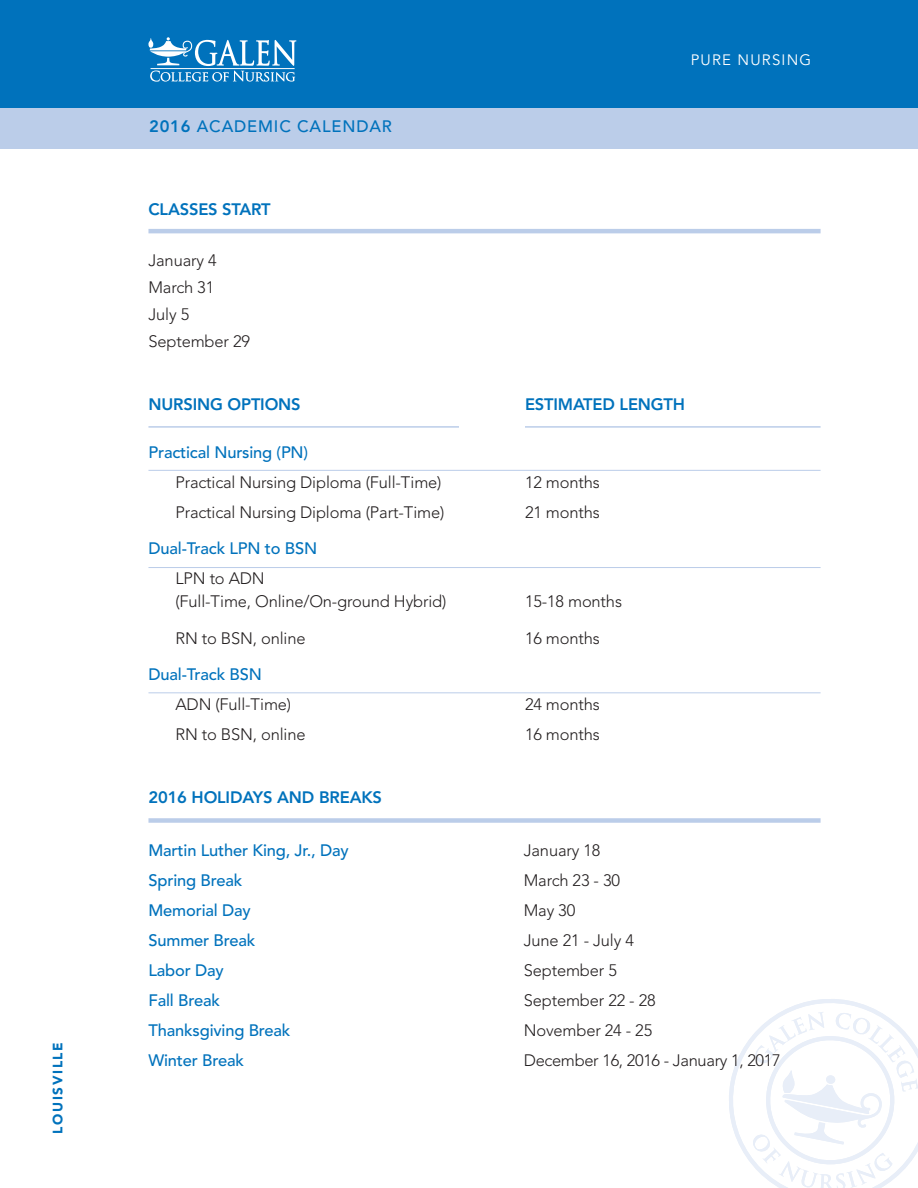
<style>
.page{position:relative;width:918px;height:1188px;background:#fff}
.page>*{position:absolute;margin:0;border:0;box-sizing:border-box;transform-origin:0 0}
.t1{font:300 16.5px/30px "Avenir";letter-spacing:-.01em;color:#231f20}
.t2{font:500 16.5px/30px "Avenir";letter-spacing:-.01em;color:#0072bc}
.t3{font:800 16.5px "Avenir";letter-spacing:-.01em;color:#0072bc}
.t4{font:500 16.5px "Avenir";letter-spacing:.05em;color:#0072bc}
.t5{font:15px "Avenir";letter-spacing:.08em;color:#fff}
.t6{font:900 13.5px "Avenir";letter-spacing:.125em;color:#0072bc}
.s1{font-weight:800}
.s2{font-weight:500;color:#0072bc}
.s3{font-weight:300;color:#231f20}
</style>
<div class="page">
<div style="left:0;top:0;width:918px;height:148px;background:#bbcde9"></div>
<div style="left:0;top:0;width:918px;height:108px;background:#0072bc"></div>
<svg style="left:148px;top:37px;width:148px;height:45px"></svg>
<hr style="left:151px;top:68px;width:144px;height:1px;background:#fff">
<hr style="left:148px;top:229px;width:673px;height:4px;background:#bbcde9">
<hr style="left:148px;top:426px;width:311px;height:2px;background:#bbcde9">
<hr style="left:525px;top:426px;width:296px;height:2px;background:#bbcde9">
<hr style="left:148px;top:470px;width:673px;height:1px;background:#bbcde9">
<hr style="left:148px;top:567px;width:673px;height:1px;background:#bbcde9">
<hr style="left:148px;top:693px;width:673px;height:1px;background:#bbcde9">
<div style="left:148px;top:818px;width:673px;height:5px;background:#bbcde9"></div>
<svg style="left:729px;top:999px;width:189px;height:189px"></svg>
<p class="t6" style="left:50px;top:1134px;width:93px;rotate:-90deg">LOUISVILLE</p>
<p class="t4" style="left:149px;top:117px;width:244px"><span class="s1">2016</span> ACADEMIC CALENDAR</p>
<p class="t5" style="left:691px;top:52px;width:122px">PURE NURSING</p>
<p class="t3" style="left:148px;top:200px;width:124px">CLASSES START</p>
<p class="t1" style="left:148px;top:245px;width:70px">January 4</p>
<p class="t1" style="left:148px;top:272px;width:67px">March 31</p>
<p class="t1" style="left:148px;top:299px;width:42px">July 5</p>
<p class="t1" style="left:148px;top:326px;width:103px">September 29</p>
<p class="t3" style="left:148px;top:394px;width:154px">NURSING OPTIONS</p>
<p class="t3" style="left:525px;top:394px;width:162px">ESTIMATED LENGTH</p>
<p class="t1" style="left:175px;top:437px;width:268px;text-indent:-27px"><span class="s2">Practical Nursing (PN)<br></span>Practical Nursing Diploma (Full-Time)</p>
<p class="t1" style="left:525px;top:467px;width:76px">12 months</p>
<p class="t1" style="left:175px;top:497px;width:270px">Practical Nursing Diploma (Part-Time)</p>
<p class="t1" style="left:525px;top:497px;width:76px">21 months</p>
<p class="t2" style="left:175px;top:534px;width:143px;text-indent:-27px">Dual-Track LPN to BSN<br><span class="s3">LPN to ADN</span></p>
<p class="t1" style="left:175px;top:586px;width:272px">(Full-Time, Online/On-ground Hybrid)</p>
<p class="t1" style="left:525px;top:586px;width:99px">15-18 months</p>
<p class="t1" style="left:175px;top:623px;width:132px">RN to BSN, online</p>
<p class="t1" style="left:525px;top:623px;width:76px">16 months</p>
<p class="t1" style="left:175px;top:660px;width:117px;text-indent:-27px"><span class="s2">Dual-Track BSN<br></span>ADN (Full-Time)</p>
<p class="t1" style="left:525px;top:690px;width:76px">24 months</p>
<p class="t1" style="left:175px;top:720px;width:132px">RN to BSN, online</p>
<p class="t1" style="left:525px;top:720px;width:76px">16 months</p>
<p class="t3" style="left:148px;top:787px;width:235px">2016 HOLIDAYS AND BREAKS</p>
<p class="t2" style="left:148px;top:836px;width:202px">Martin Luther King, Jr., Day</p>
<p class="t2" style="left:148px;top:866px;width:95px">Spring Break</p>
<p class="t2" style="left:148px;top:896px;width:104px">Memorial Day</p>
<p class="t2" style="left:148px;top:926px;width:109px">Summer Break</p>
<p class="t2" style="left:148px;top:956px;width:77px">Labor Day</p>
<p class="t2" style="left:148px;top:986px;width:73px">Fall Break</p>
<p class="t2" style="left:148px;top:1016px;width:144px">Thanksgiving Break</p>
<p class="t2" style="left:148px;top:1046px;width:97px">Winter Break</p>
<p class="t1" style="left:524px;top:836px;width:78px">January 18</p>
<p class="t1" style="left:524px;top:866px;width:98px">March 23 - 30</p>
<p class="t1" style="left:524px;top:896px;width:53px">May 30</p>
<p class="t1" style="left:524px;top:926px;width:112px">June 21 - July 4</p>
<p class="t1" style="left:524px;top:956px;width:95px">September 5</p>
<p class="t1" style="left:524px;top:986px;width:133px">September 22 - 28</p>
<p class="t1" style="left:524px;top:1016px;width:130px">November 24 - 25</p>
<p class="t1" style="left:524px;top:1046px;width:258px">December 16, 2016 - January 1, 2017</p>
</div>
